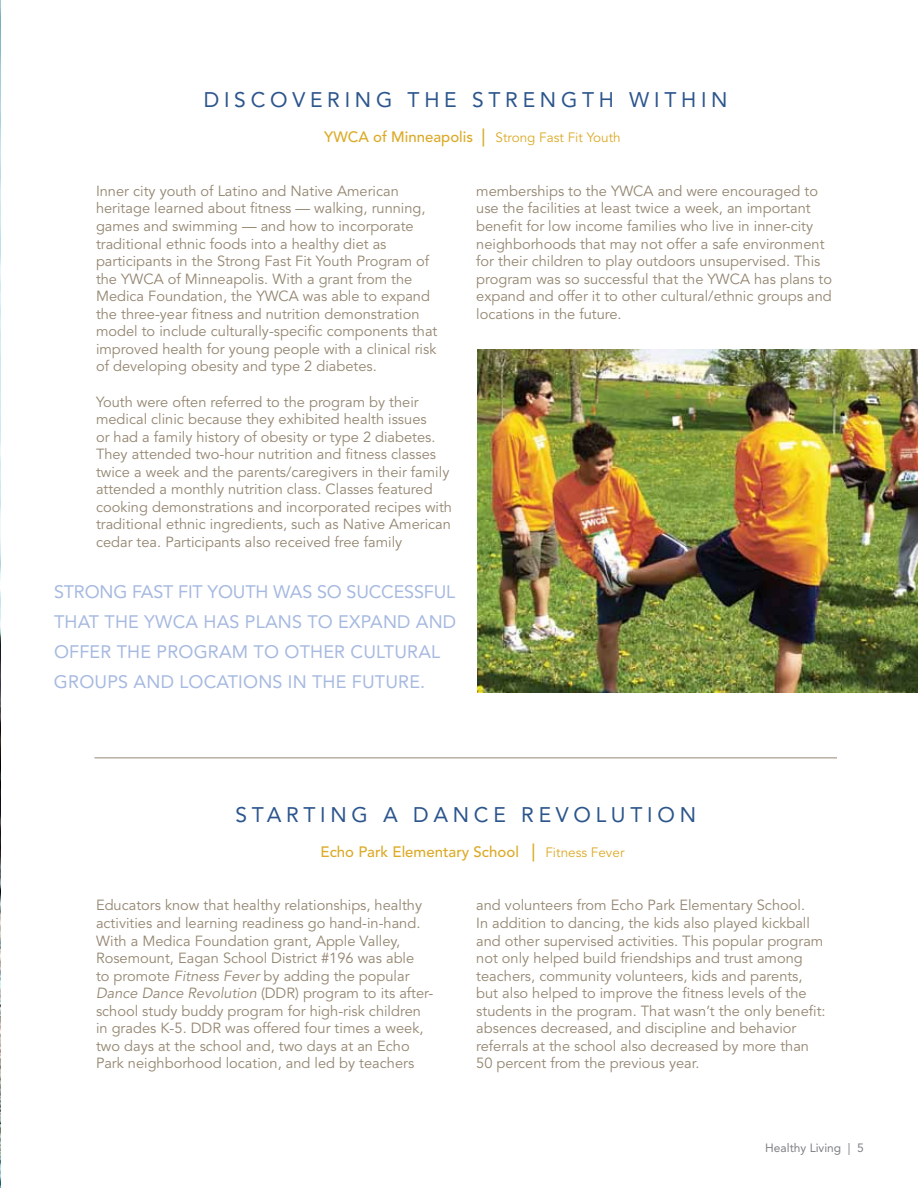
<style>
.page{position:relative;width:918px;height:1188px;background:#fff}
.page>*{position:absolute;margin:0;border:0;box-sizing:border-box;transform-origin:0 0}
.t1{font:21px "Avenir LT Std";letter-spacing:.225em;color:#2c558c}
.t2{font:18px "Avenir LT Std";letter-spacing:.01em;color:#a6b9e0}
.t3{font:18px "Avenir LT Std";letter-spacing:-.01em;color:#a6b9e0}
.t4{font:500 15px "Avenir LT Std";color:#dcaa28}
.t5{font:14.7px/17.5px "Avenir LT Std";color:#948671}
.t6{font:13.5px "Avenir LT Std";color:#dcaa28}
.t7{font:12px "Avenir LT Std";color:#7e8083}
.s1{font-weight:500;font-size:15px}
.s2{font-weight:500;font-size:18px}
.s3{font-size:18px}
.s4{font-weight:400;font-size:13.5px}
.s5{font-style:italic}
</style>
<div class="page">
<img style="left:0;top:0;width:1px;height:1188px">
<img style="left:478px;top:349px;width:440px;height:343px">
<hr style="left:94px;top:758px;width:743px;height:1px;background:#948671">
<h1 class="t1" style="left:204px;top:87px;width:85px">DIS COVERING</h1>
<h1 class="t1" style="left:408px;top:87px;width:83px">THE STRENGT</h1>
<h1 class="t1" style="left:599px;top:87px;width:48px">H WIT</h1>
<h1 class="t1" style="left:681px;top:87px;width:33px">HIN</h1>
<p class="t6" style="left:324px;top:129px;width:298px"><span class="s1">YWCA of Minneapolis</span> <span class="s2">|</span> Strong Fast Fit Youth</p>
<p class="t5" style="left:96px;top:183px;width:343px">Inner city youth of Latino and Native American heritage learned about fitness — walking, running, games and swimming — and how to incorporate traditional ethnic foods into a healthy diet as participants in the Strong Fast Fit Youth Program of the YWCA of Minneapolis. With a grant from the Medica Foundation, the YWCA was able to expand the three-year fitness and nutrition demonstration model to include culturally-specific components that improved health for young people with a clinical risk of developing obesity and type 2 diabetes.</p>
<p class="t5" style="left:96px;top:393px;width:358px">Youth were often referred to the program by their medical clinic because they exhibited health issues<br>or had a family history of obesity or type 2 diabetes.<br>They attended two-hour nutrition and fitness classes twice a week and the parents/caregivers in their family attended a monthly nutrition class. Classes featured cooking demonstrations and incorporated recipes with traditional ethnic ingredients, such as Native American cedar tea. Participants also received free family</p>
<p class="t3" style="left:54px;top:581px;width:233px">STRONG FAST FIT YOUTH WAS</p>
<p class="t2" style="left:317px;top:581px;width:88px">SO SUCCESSFUL</p>
<p class="t2" style="left:54px;top:611px;width:203px">THAT THE YWCA HAS PLANS</p>
<p class="t2" style="left:307px;top:611px;width:67px">TO EXPAND</p>
<p class="t2" style="left:416px;top:611px;width:15px">AND</p>
<p class="t2" style="left:54px;top:641px;width:13px">OFFER</p>
<p class="t2" style="left:117px;top:641px;width:259px">TH E PROGRAM TO OTHER CULTURAL</p>
<p class="t2" style="left:54px;top:671px;width:14px">GROUPS</p>
<p class="t2" style="left:134px;top:671px;width:95px">AND LOCATIONS</p>
<p class="t2" style="left:288px;top:671px;width:76px">IN THEFUTURE</p>
<p class="t2" style="left:420px;top:671px;width:7px">.</p>
<p class="t5" style="left:476px;top:183px;width:357px">memberships to the YWCA and were encouraged to use the facilities at least twice a week, an important benefit for low income families who live in inner-city neighborhoods that may not offer a safe environment for their children to play outdoors unsupervised. This program was so successful that the YWCA has plans to expand and offer it to other cultural/ethnic groups and locations in the future.</p>
<h1 class="t1" style="left:235px;top:803px;width:34px">STARTING</h1>
<h1 class="t1" style="left:383px;top:803px;width:174px">A DAN CE REVOLUTION</h1>
<p class="t4" style="left:321px;top:843px;width:305px">Echo Park Elementary School <span class="s3">|</span> <span class="s4">Fitness Fever</span></p>
<p class="t5" style="left:96px;top:897px;width:339px">Educators know that healthy relationships, healthy activities and learning readiness go hand-in-hand.<br>With a Medica Foundation grant, Apple Valley, Rosemount, Eagan School District #196 was able<br>to promote <span class="s5">Fitness Fever</span> by adding the popular <span class="s5">Dance Dance Revolution</span> (DDR) program to its after&shy;school study buddy program for high-risk children in grades K-5. DDR was offered four times a week, two days at the school and, two days at an Echo Park neighborhood location, and led by teachers</p>
<p class="t5" style="left:476px;top:897px;width:351px">and volunteers from Echo Park Elementary School.<br>In addition to dancing, the kids also played kickball and other supervised activities. This popular program not only helped build friendships and trust among teachers, community volunteers, kids and parents, but also helped to improve the fitness levels of the students in the program. That wasn’t the only benefit: absences decreased, and discipline and behavior referrals at the school also decreased by more than 50 percent from the previous year.</p>
<p class="t7" style="left:765px;top:1141px;width:100px">H EALTHY LIVING | 5</p>
</div>
